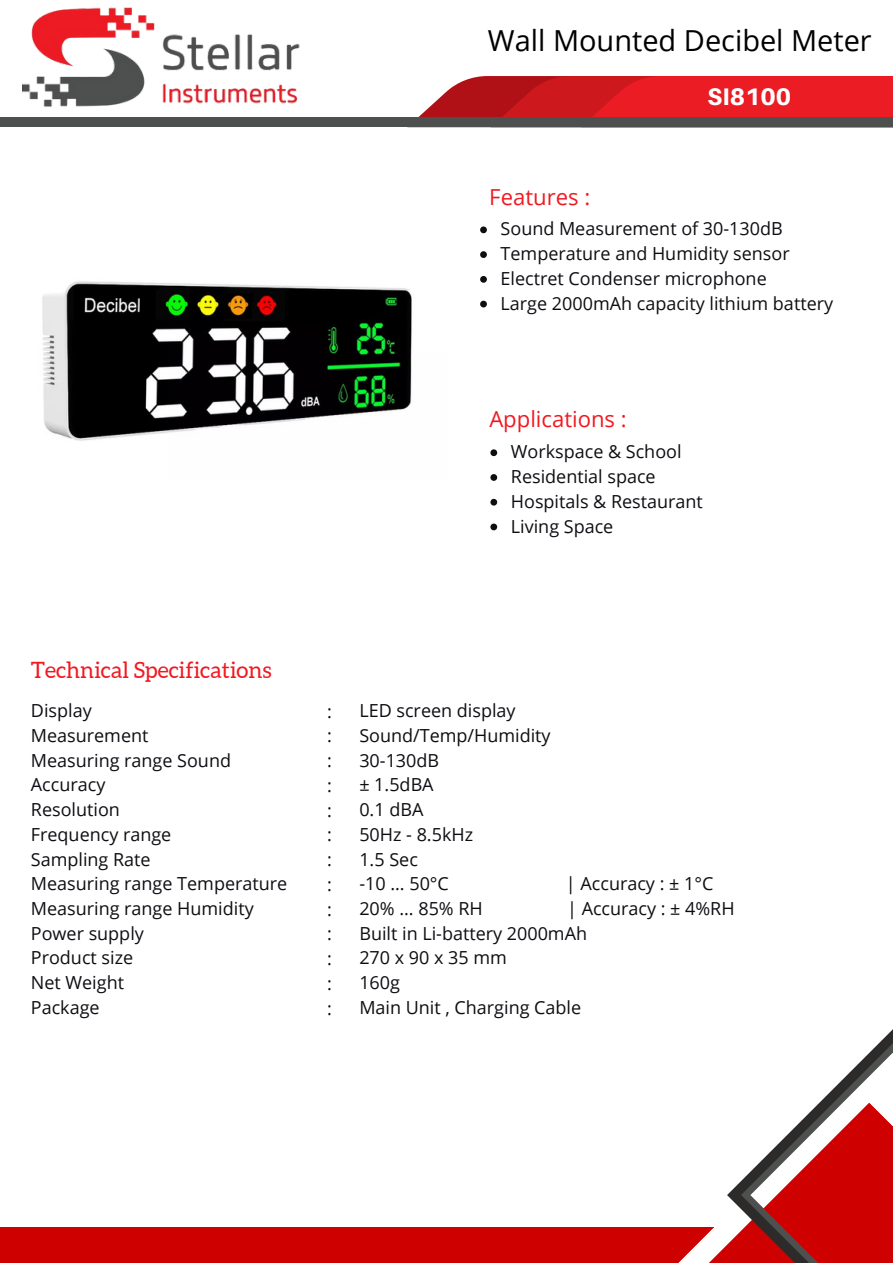
<style>
.page{position:relative;width:893px;height:1264px;background:#fff}
.page>*{position:absolute;margin:0;border:0;box-sizing:border-box;transform-origin:0 0}
.t1{font:28.95px "Open Sans";color:#000}
.t2{font:800 24px "Aileron";color:#fff}
.t3{font:22.5px "Aleo";color:#f11921}
.t4{font:22.05px "Open Sans";color:#f11921}
.t5{font:18px/24.8px "Open Sans";color:#0f0d12}
</style>
<div class="page">
<img style="left:42px;top:281px;width:370px;height:160px">
<svg style="left:418px;top:76px;width:474px;height:41px;background:#dc252c"></svg>
<div style="left:0;top:117px;width:892px;height:10px;background:#4e504f"></div>
<img style="left:23px;top:7px;width:277px;height:100px">
<div style="left:0;top:1226px;width:740px;height:36px;background:#cf0000"></div>
<svg style="left:649px;top:1030px;width:243px;height:232px"></svg>
<svg style="left:480px;top:226px;width:7px;height:7px"></svg>
<svg style="left:480px;top:251px;width:7px;height:7px"></svg>
<svg style="left:480px;top:276px;width:7px;height:7px"></svg>
<svg style="left:480px;top:301px;width:7px;height:6px"></svg>
<svg style="left:490px;top:449px;width:7px;height:7px"></svg>
<svg style="left:490px;top:474px;width:7px;height:7px"></svg>
<svg style="left:490px;top:499px;width:7px;height:6px"></svg>
<svg style="left:490px;top:523px;width:7px;height:7px"></svg>
<h1 class="t1" style="left:488px;top:20px;width:385px">Wall Mounted Decibel Meter</h1>
<h2 class="t2" style="left:707px;top:82px;width:85px">SI8100</h2>
<p class="t4" style="left:489px;top:181px;width:102px">Features :</p>
<p class="t5" style="left:500px;top:216px;width:334px">Sound Measurement of 30-130dB Temperature and Humidity sensor Electret Condenser microphone<br>Large 2000mAh capacity lithium battery</p>
<p class="t4" style="left:489px;top:404px;width:139px">Applications :</p>
<p class="t5" style="left:511px;top:439px;width:193px">Workspace &amp; School<br>Residential space<br>Hospitals &amp; Restaurant<br>Living Space</p>
<p class="t3" style="left:31px;top:657px;width:242px">Technical Specifications</p>
<p class="t5" style="left:31px;top:697px;width:258px">Display<br>Measurement<br>Measuring range Sound<br>Accuracy<br>Resolution<br>Frequency range<br>Sampling Rate<br>Measuring range Temperature<br>Measuring range Humidity<br>Power supply<br>Product size<br>Net Weight<br>Package</p>
<p class="t5" style="left:327px;top:698px;width:6px;text-align:justify">: : : : : : : : : : : : :</p>
<p class="t5" style="left:359px;top:697px;width:193px">LED screen display<br>Sound/Temp/Humidity<br>30-130dB<br>± 1.5dBA<br>0.1 dBA<br>50Hz - 8.5kHz<br>1.5 Sec<br>-10 ... 50°C</p>
<p class="t5" style="left:566px;top:870px;width:149px">| Accuracy : ± 1°C</p>
<p class="t5" style="left:359px;top:895px;width:377px;text-indent:208px">| Accuracy : ± 4%RH<br>Built in Li-battery 2000mAh<br>270 x 90 x 35 mm<br>160g<br>Main Unit , Charging Cable</p>
<p class="t5" style="left:359px;top:895px;width:125px">20% ... 85% RH</p>
</div>
